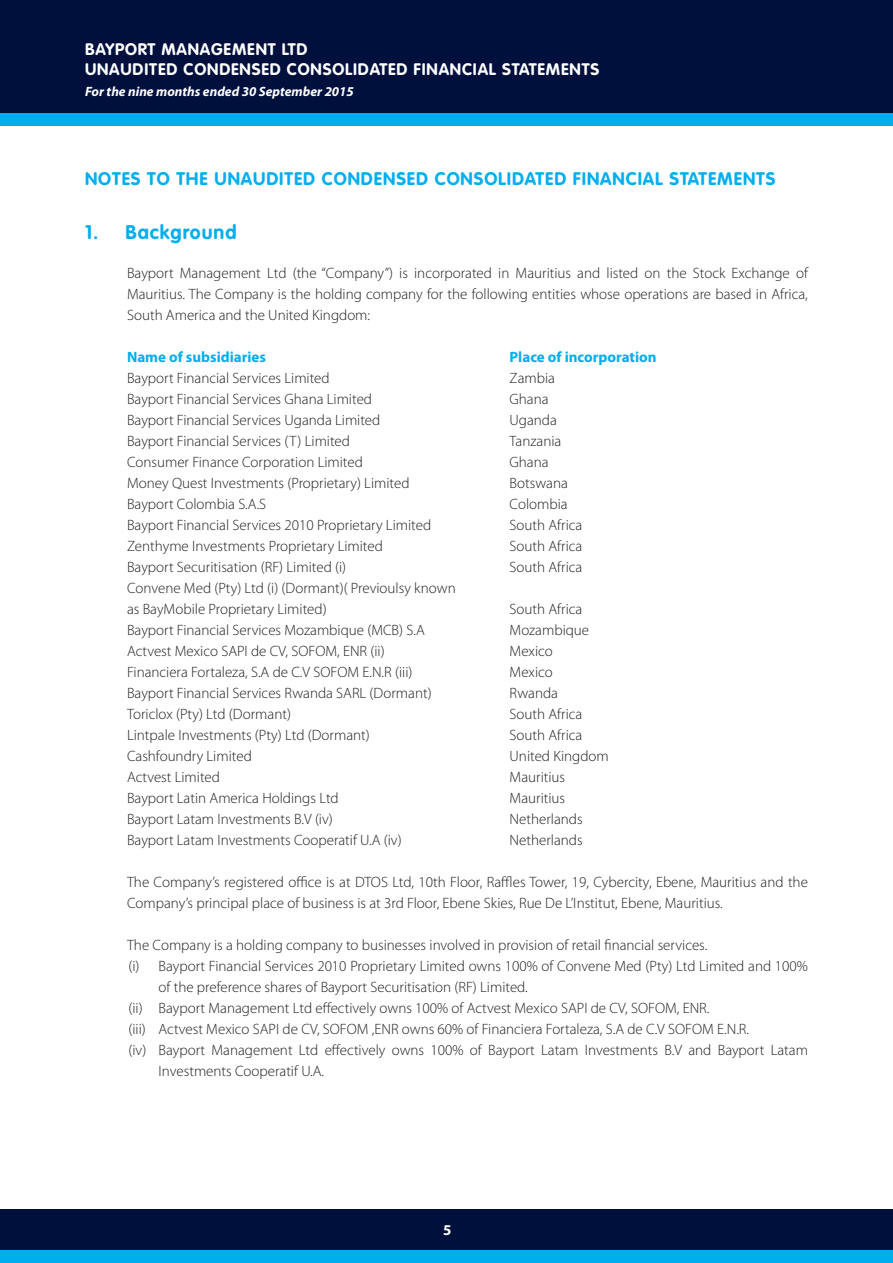
<style>
.page{position:relative;width:893px;height:1263px;background:#fff}
.page>*{position:absolute;margin:0;border:0;box-sizing:border-box;transform-origin:0 0}
.t1{font:700 19.5px "VAG Rounded";letter-spacing:.05em;color:#00aeef}
.t2{font:700 18px "VAG Rounded";letter-spacing:.05em;color:#00aeef}
.t3{font:700 16.5px/19.8px "VAG Rounded";letter-spacing:.05em;color:#fff}
.t4{font:300 15px/21px "Myriad Pro";color:#231f20}
.t5{font:700 15px "Myriad Pro";color:#00aeef}
.t6{font:700 15px "Myriad Pro";color:#fff}
.t7{font:italic 700 13.5px "Myriad Pro";color:#fff}
</style>
<div class="page">
<div style="left:0;top:0;width:893px;height:114px;background:#00103d"></div>
<div style="left:0;top:113px;width:893px;height:13px;background:#00aeef"></div>
<div style="left:0;top:1209px;width:893px;height:42px;background:#00103d"></div>
<div style="left:0;top:1250px;width:893px;height:13px;background:#00aeef"></div>
<p class="t3" style="left:85px;top:39px;width:516px">BAYPORT MANAGEMENT LTD<br>UNAUDITED CONDENSED CONSOLIDATED FINANCIAL STATEMENTS</p>
<p class="t7" style="left:85px;top:82px;width:270px">For the nine months ended 30 September 2015</p>
<p class="t2" style="left:85px;top:168px;width:692px">NOTES TO THE UNAUDITED CONDENSED CONSOLIDATED FINANCIAL STATEMENTS</p>
<h1 class="t1" style="left:85px;top:220px;width:153px">1. Background</h1>
<p class="t4" style="left:127px;top:262px;width:682px;text-align:justify">Bayport Management Ltd (the “Company”) is incorporated in Mauritius and listed on the Stock Exchange of Mauritius. The Company is the holding company for the following entities whose operations are based in Africa, South America and the United Kingdom:</p>
<p class="t5" style="left:127px;top:347px;width:140px">Name of subsidiaries</p>
<p class="t5" style="left:510px;top:347px;width:149px">Place of incorporation</p>
<p class="t4" style="left:127px;top:367px;width:204px">Bayport Financial Services Limited</p>
<p class="t4" style="left:510px;top:367px;width:47px">Zambia</p>
<p class="t4" style="left:127px;top:388px;width:247px">Bayport Financial Services Ghana Limited</p>
<p class="t4" style="left:510px;top:388px;width:41px">Ghana</p>
<p class="t4" style="left:127px;top:409px;width:255px">Bayport Financial Services Uganda Limited</p>
<p class="t4" style="left:510px;top:409px;width:49px">Uganda</p>
<p class="t4" style="left:127px;top:430px;width:225px">Bayport Financial Services (T) Limited</p>
<p class="t4" style="left:510px;top:430px;width:53px">Tanzania</p>
<p class="t4" style="left:127px;top:451px;width:237px">Consumer Finance Corporation Limited</p>
<p class="t4" style="left:510px;top:451px;width:41px">Ghana</p>
<p class="t4" style="left:127px;top:472px;width:284px">Money Quest Investments (Proprietary) Limited</p>
<p class="t4" style="left:510px;top:472px;width:60px">Botswana</p>
<p class="t4" style="left:127px;top:493px;width:141px">Bayport Colombia S.A.S</p>
<p class="t4" style="left:510px;top:493px;width:60px">Colombia</p>
<p class="t4" style="left:127px;top:514px;width:306px">Bayport Financial Services 2010 Proprietary Limited</p>
<p class="t4" style="left:510px;top:514px;width:74px">South Africa</p>
<p class="t4" style="left:127px;top:535px;width:257px">Zenthyme Investments Proprietary Limited</p>
<p class="t4" style="left:510px;top:535px;width:74px">South Africa</p>
<p class="t4" style="left:127px;top:556px;width:221px">Bayport Securitisation (RF) Limited (i)</p>
<p class="t4" style="left:510px;top:556px;width:74px">South Africa</p>
<p class="t4" style="left:127px;top:577px;width:330px">Convene Med (Pty) Ltd (i) (Dormant)( Previoulsy known as BayMobile Proprietary Limited)</p>
<p class="t4" style="left:510px;top:598px;width:74px">South Africa</p>
<p class="t4" style="left:127px;top:619px;width:299px">Bayport Financial Services Mozambique (MCB) S.A</p>
<p class="t4" style="left:510px;top:619px;width:81px">Mozambique</p>
<p class="t4" style="left:127px;top:640px;width:259px">Actvest Mexico SAPI de CV, SOFOM, ENR (ii)</p>
<p class="t4" style="left:510px;top:640px;width:45px">Mexico</p>
<p class="t4" style="left:127px;top:661px;width:287px">Financiera Fortaleza, S.A de C.V SOFOM E.N.R (iii)</p>
<p class="t4" style="left:510px;top:661px;width:45px">Mexico</p>
<p class="t4" style="left:127px;top:682px;width:306px">Bayport Financial Services Rwanda SARL (Dormant)</p>
<p class="t4" style="left:510px;top:682px;width:50px">Rwanda</p>
<p class="t4" style="left:127px;top:703px;width:165px">Toriclox (Pty) Ltd (Dormant)</p>
<p class="t4" style="left:510px;top:703px;width:74px">South Africa</p>
<p class="t4" style="left:127px;top:724px;width:244px">Lintpale Investments (Pty) Ltd (Dormant)</p>
<p class="t4" style="left:510px;top:724px;width:74px">South Africa</p>
<p class="t4" style="left:127px;top:745px;width:126px">Cashfoundry Limited</p>
<p class="t4" style="left:510px;top:745px;width:101px">United Kingdom</p>
<p class="t4" style="left:127px;top:766px;width:94px">Actvest Limited</p>
<p class="t4" style="left:510px;top:766px;width:57px">Mauritius</p>
<p class="t4" style="left:127px;top:787px;width:213px">Bayport Latin America Holdings Ltd</p>
<p class="t4" style="left:510px;top:787px;width:57px">Mauritius</p>
<p class="t4" style="left:127px;top:808px;width:207px">Bayport Latam Investments B.V (iv)</p>
<p class="t4" style="left:510px;top:808px;width:75px">Netherlands</p>
<p class="t4" style="left:127px;top:829px;width:276px">Bayport Latam Investments Cooperatif U.A (iv)</p>
<p class="t4" style="left:510px;top:829px;width:75px">Netherlands</p>
<p class="t4" style="left:127px;top:871px;width:682px">The Company’s registered office is at DTOS Ltd, 10th Floor, Raffles Tower, 19, Cybercity, Ebene, Mauritius and the<br>Company’s principal place of business is at 3rd Floor, Ebene Skies, Rue De L’Institut, Ebene, Mauritius.</p>
<p class="t4" style="left:127px;top:934px;width:582px">The Company is a holding company to businesses involved in provision of retail financial services.</p>
<p class="t4" style="left:129px;top:955px;width:681px">(i) Bayport Financial Services 2010 Proprietary Limited owns 100% of Convene Med (Pty) Ltd Limited and 100%</p>
<p class="t4" style="left:159px;top:976px;width:371px">of the preference shares of Bayport Securitisation (RF) Limited.</p>
<p class="t4" style="left:129px;top:997px;width:582px">(ii) Bayport Management Ltd effectively owns 100% of Actvest Mexico SAPI de CV, SOFOM, ENR.</p>
<p class="t4" style="left:129px;top:1018px;width:622px">(iii) Actvest Mexico SAPI de CV, SOFOM ,ENR owns 60% of Financiera Fortaleza, S.A de C.V SOFOM E.N.R.</p>
<p class="t4" style="left:129px;top:1039px;width:681px">(iv) Bayport Management Ltd effectively owns 100% of Bayport Latam Investments B.V and Bayport Latam</p>
<p class="t4" style="left:159px;top:1060px;width:167px">Investments Cooperatif U.A.</p>
<p class="t6" style="left:443px;top:1220px;width:10px">5</p>
</div>
